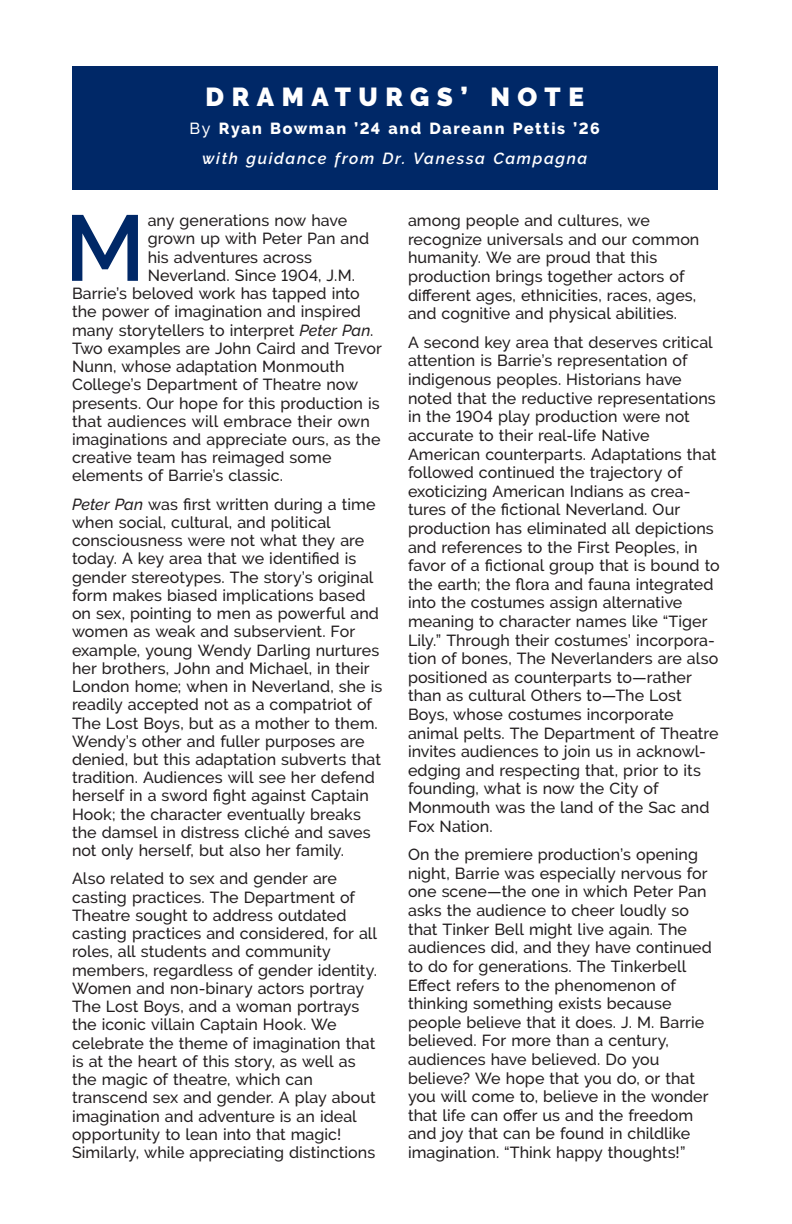
<style>
.page{position:relative;width:792px;height:1224px;background:#fff}
.page>*{position:absolute;margin:0;border:0;box-sizing:border-box;transform-origin:0 0}
.Body_leaders_cast_and_crew_1st_entry{font:600 93px "Raleway";color:#002867}
.Subhead_green_1p_after{font:900 26px "Raleway";letter-spacing:.29em;color:#fff}
.Body_leaders_cast_and_crew_1st_entry-2{font:500 16px/18.6px "Raleway";letter-spacing:.005em;color:#231f20}
.Subhead_green_1p_after-2{font:800 16px "Raleway";letter-spacing:.1em;color:#fff}
.Subhead_green_1p_after-3{font:italic 600 16px "Raleway";letter-spacing:.1em;color:#fff}
.s1{font-weight:500}
.s2{font-style:italic}
</style>
<div class="page">
<div style="left:72px;top:66px;width:646px;height:124px;background:#002867"></div>
<p class="Subhead_green_1p_after" style="left:206px;top:82px;width:380px">DRAMATURGS’ NOTE</p>
<p class="Subhead_green_1p_after-2" style="left:190px;top:120px;width:412px"><span class="s1">By</span> Ryan Bowman ’24 and Dareann Pettis ’26</p>
<p class="Subhead_green_1p_after-3" style="left:202px;top:150px;width:387px">with guidance from Dr. Vanessa Campagna</p>
<p class="Body_leaders_cast_and_crew_1st_entry" style="left:65px;top:195px;width:82px">M</p>
<p class="Body_leaders_cast_and_crew_1st_entry-2" style="left:148px;top:211px;width:201px">any generations now have</p>
<p class="Body_leaders_cast_and_crew_1st_entry-2" style="left:148px;top:229px;width:223px">grown up with Peter Pan and</p>
<p class="Body_leaders_cast_and_crew_1st_entry-2" style="left:148px;top:248px;width:166px">his adventures across</p>
<p class="Body_leaders_cast_and_crew_1st_entry-2" style="left:148px;top:266px;width:209px">Neverland. Since 1904, J.M.</p>
<p class="Body_leaders_cast_and_crew_1st_entry-2" style="left:72px;top:284px;width:289px">Barrie’s beloved work has tapped into</p>
<p class="Body_leaders_cast_and_crew_1st_entry-2" style="left:72px;top:302px;width:291px">the power of imagination and inspired</p>
<p class="Body_leaders_cast_and_crew_1st_entry-2" style="left:72px;top:321px;width:303px">many storytellers to interpret <span class="s2">Peter Pan</span>.</p>
<p class="Body_leaders_cast_and_crew_1st_entry-2" style="left:72px;top:339px;width:311px">Two examples are John Caird and Trevor</p>
<p class="Body_leaders_cast_and_crew_1st_entry-2" style="left:72px;top:357px;width:274px">Nunn, whose adaptation Monmouth</p>
<p class="Body_leaders_cast_and_crew_1st_entry-2" style="left:72px;top:375px;width:288px">College’s Department of Theatre now</p>
<p class="Body_leaders_cast_and_crew_1st_entry-2" style="left:72px;top:394px;width:309px">presents. Our hope for this production is</p>
<p class="Body_leaders_cast_and_crew_1st_entry-2" style="left:72px;top:412px;width:299px">that audiences will embrace their own</p>
<p class="Body_leaders_cast_and_crew_1st_entry-2" style="left:72px;top:430px;width:310px">imaginations and appreciate ours, as the</p>
<p class="Body_leaders_cast_and_crew_1st_entry-2" style="left:72px;top:448px;width:261px">creative team has reimaged some</p>
<p class="Body_leaders_cast_and_crew_1st_entry-2" style="left:72px;top:467px;width:213px">elements of Barrie’s classic.</p>
<p class="Body_leaders_cast_and_crew_1st_entry-2" style="left:72px;top:495px;width:312px"><span class="s2">Peter Pan</span> was first written during a time when social, cultural, and political consciousness were not what they are today. A key area that we identified is gender stereotypes. The story’s original form makes biased implications based on sex, pointing to men as powerful and women as weak and subservient. For example, young Wendy Darling nurtures her brothers, John and Michael, in their London home; when in Neverland, she is readily accepted not as a compatriot of The Lost Boys, but as a mother to them.<br>Wendy’s other and fuller purposes are denied, but this adaptation subverts that tradition. Audiences will see her defend herself in a sword fight against Captain Hook; the character eventually breaks the damsel in distress cliché and saves not only herself, but also her family.</p>
<p class="Body_leaders_cast_and_crew_1st_entry-2" style="left:72px;top:870px;width:307px">Also related to sex and gender are casting practices. The Department of Theatre sought to address outdated casting practices and considered, for all roles, all students and community members, regardless of gender identity.<br>Women and non-binary actors portray The Lost Boys, and a woman portrays the iconic villain Captain Hook. We celebrate the theme of imagination that is at the heart of this story, as well as the magic of theatre, which can transcend sex and gender. A play about imagination and adventure is an ideal opportunity to lean into that magic!<br>Similarly, while appreciating distinctions</p>
<p class="Body_leaders_cast_and_crew_1st_entry-2" style="left:408px;top:211px;width:293px">among people and cultures, we recognize universals and our common humanity. We are proud that this production brings together actors of different ages, ethnicities, races, ages, and cognitive and physical abilities.</p>
<p class="Body_leaders_cast_and_crew_1st_entry-2" style="left:408px;top:333px;width:313px">A second key area that deserves critical attention is Barrie’s representation of indigenous peoples. Historians have noted that the reductive representations in the 1904 play production were not accurate to their real-life Native American counterparts. Adaptations that followed continued the trajectory of exoticizing American Indians as crea&shy;tures of the fictional Neverland. Our production has eliminated all depictions and references to the First Peoples, in favor of a fictional group that is bound to the earth; the flora and fauna integrated into the costumes assign alternative meaning to character names like “Tiger Lily.” Through their costumes’ incorpora&shy;tion of bones, The Neverlanders are also positioned as counterparts to—rather than as cultural Others to—The Lost Boys, whose costumes incorporate animal pelts. The Department of Theatre invites audiences to join us in acknowl&shy;edging and respecting that, prior to its founding, what is now the City of Monmouth was the land of the Sac and Fox Nation.</p>
<p class="Body_leaders_cast_and_crew_1st_entry-2" style="left:408px;top:845px;width:306px">On the premiere production’s opening night, Barrie was especially nervous for one scene—the one in which Peter Pan asks the audience to cheer loudly so that Tinker Bell might live again. The audiences did, and they have continued to do for generations. The Tinkerbell Effect refers to the phenomenon of thinking something exists because people believe that it does. J. M. Barrie believed. For more than a century, audiences have believed. Do you believe? We hope that you do, or that you will come to, believe in the wonder that life can offer us and the freedom and joy that can be found in childlike imagination. “Think happy thoughts!”</p>
</div>
